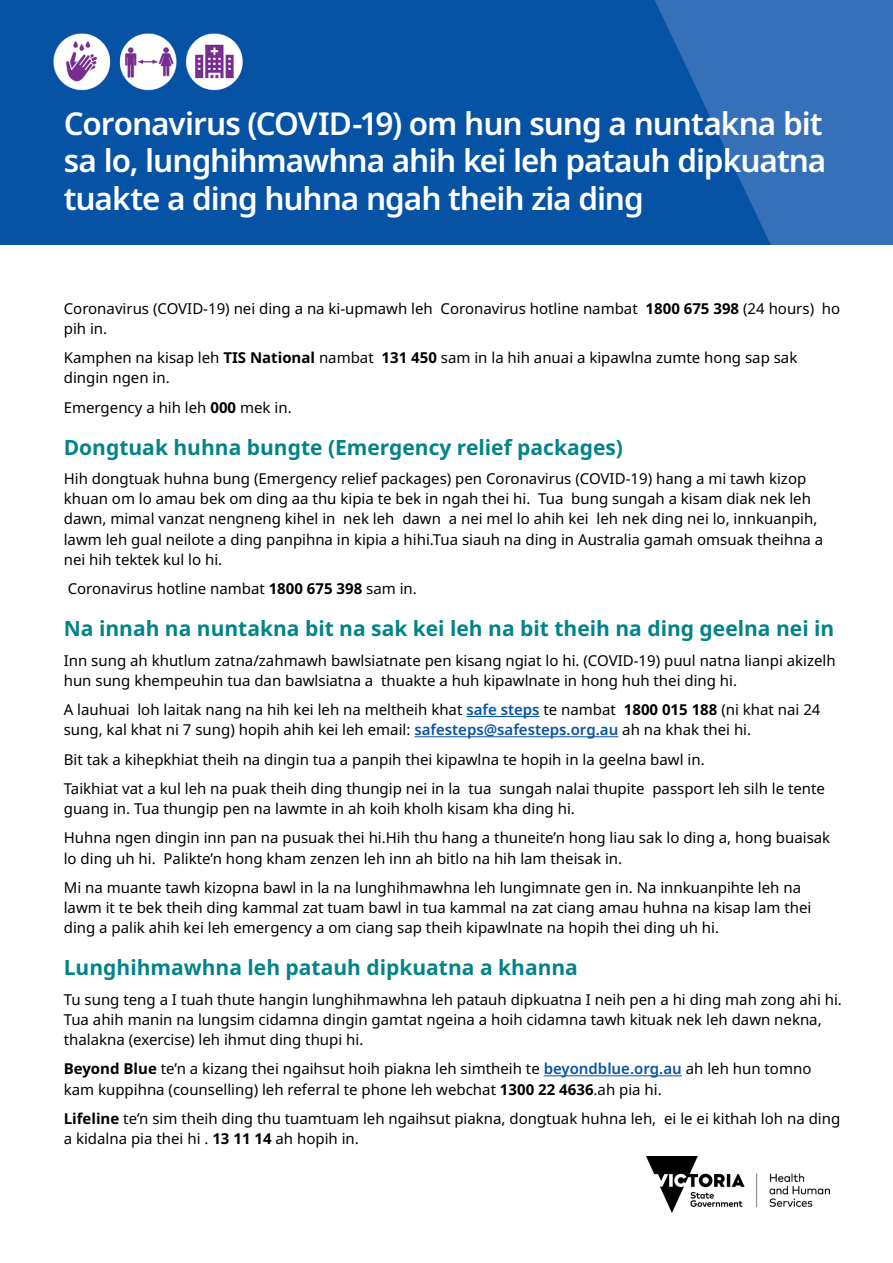
<style>
.page{position:relative;width:893px;height:1263px;background:#fff}
.page>*{position:absolute;margin:0;border:0;box-sizing:border-box;transform-origin:0 0}
.t1{font:600 31.5px/37.8px "Noto Sans";letter-spacing:-.035em;color:#fff}
.t2{font:700 21px "Noto Sans";color:#008488}
.t3{font:15px/20.2px "Noto Sans";color:#000}
.s1{font-weight:700}
.s2{font-weight:600;color:#0653a5}
</style>
<div class="page">
<img style="left:0;top:0;width:893px;height:244px">
<img style="left:646px;top:1157px;width:183px;height:55px">
<hr style="left:466px;top:716px;width:74px;height:1px;background:#0653a5">
<hr style="left:414px;top:736px;width:204px;height:1px;background:#0653a5">
<hr style="left:544px;top:1075px;width:138px;height:1px;background:#0653a5">
<h1 class="t1" style="left:64px;top:105px;width:764px">Coronavirus (COVID-19) om hun sung a nuntakna bit sa lo, lunghihmawhna ahih kei leh patauh dipkuatna tuakte a ding huhna ngah theih zia ding</h1>
<p class="t3" style="left:64px;top:298px;width:778px">Coronavirus (COVID-19) nei ding a na ki-upmawh leh Coronavirus hotline nambat <span class="s1">1800 675 398</span> (24 hours) ho pih in.</p>
<p class="t3" style="left:64px;top:348px;width:735px">Kamphen na kisap leh <span class="s1">TIS National</span> nambat <span class="s1">131 450</span> sam in la hih anuai a kipawlna zumte hong sap sak dingin ngen in.</p>
<p class="t3" style="left:64px;top:397px;width:229px">Emergency a hih leh <span class="s1">000</span> mek in.</p>
<h2 class="t2" style="left:64px;top:432px;width:561px">Dongtuak huhna bungte (Emergency relief packages)</h2>
<p class="t3" style="left:64px;top:469px;width:761px">Hih dongtuak huhna bung (Emergency relief packages) pen Coronavirus (COVID-19) hang a mi tawh kizop khuan om lo amau bek om ding aa thu kipia te bek in ngah thei hi. Tua bung sungah a kisam diak nek leh dawn, mimal vanzat nengneng kihel in nek leh dawn a nei mel lo ahih kei leh nek ding nei lo, innkuanpih, lawm leh gual neilote a ding panpihna in kipia a hihi.Tua siauh na ding in Australia gamah omsuak theihna a nei hih tektek kul lo hi.</p>
<p class="t3" style="left:68px;top:579px;width:351px">Coronavirus hotline nambat <span class="s1">1800 675 398</span> sam in.</p>
<h2 class="t2" style="left:64px;top:614px;width:772px">Na innah na nuntakna bit na sak kei leh na bit theih na ding geelna nei in</h2>
<p class="t3" style="left:64px;top:650px;width:773px">Inn sung ah khutlum zatna/zahmawh bawlsiatnate pen kisang ngiat lo hi. (COVID-19) puul natna lianpi akizelh hun sung khempeuhin tua dan bawlsiatna a thuakte a huh kipawlnate in hong huh thei ding hi.</p>
<p class="t3" style="left:64px;top:700px;width:758px">A lauhuai loh laitak nang na hih kei leh na meltheih khat <span class="s2">safe steps</span> te nambat <span class="s1">1800 015 188</span> (ni khat nai 24 sung, kal khat ni 7 sung) hopih ahih kei leh email: <span class="s2">safesteps@safesteps.org.au</span> ah na khak thei hi.</p>
<p class="t3" style="left:64px;top:745px;width:763px;line-height:29.2px">Bit tak a kihepkhiat theih na dingin tua a panpih thei kipawlna te hopih in la geelna bawl in.<br>Taikhiat vat a kul leh na puak theih ding thungip nei in la tua sungah nalai thupite passport leh silh le tente</p>
<p class="t3" style="left:64px;top:794px;width:768px;line-height:29.2px">guang in. Tua thungip pen na lawmte in ah koih kholh kisam kha ding hi.<br>Huhna ngen dingin inn pan na pusuak thei hi.Hih thu hang a thuneite’n hong liau sak lo ding a, hong buaisak</p>
<p class="t3" style="left:64px;top:844px;width:739px;line-height:29.2px">lo ding uh hi. Palikte’n hong kham zenzen leh inn ah bitlo na hih lam theisak in.<br>Mi na muante tawh kizopna bawl in la na lunghihmawhna leh lungimnate gen in. Na innkuanpihte leh na</p>
<p class="t3" style="left:64px;top:898px;width:749px">lawm it te bek theih ding kammal zat tuam bawl in tua kammal na zat ciang amau huhna na kisap lam thei ding a palik ahih kei leh emergency a om ciang sap theih kipawlnate na hopih thei ding uh hi.</p>
<h2 class="t2" style="left:64px;top:953px;width:516px">Lunghihmawhna leh patauh dipkuatna a khanna</h2>
<p class="t3" style="left:64px;top:989px;width:780px">Tu sung teng a I tuah thute hangin lunghihmawhna leh patauh dipkuatna I neih pen a hi ding mah zong ahi hi.<br>Tua ahih manin na lungsim cidamna dingin gamtat ngeina a hoih cidamna tawh kituak nek leh dawn nekna, thalakna (exercise) leh ihmut ding thupi hi.</p>
<p class="t3" style="left:64px;top:1059px;width:749px"><span class="s1">Beyond Blue</span> te’n a kizang thei ngaihsut hoih piakna leh simtheih te <span class="s2">beyondblue.org.au</span> ah leh hun tomno kam kuppihna (counselling) leh referral te phone leh webchat <span class="s1">1300 22 4636</span>.ah pia hi.</p>
<p class="t3" style="left:64px;top:1108px;width:778px"><span class="s1">Lifeline</span> te’n sim theih ding thu tuamtuam leh ngaihsut piakna, dongtuak huhna leh, ei le ei kithah loh na ding a kidalna pia thei hi . <span class="s1">13 11 14</span> ah hopih in.</p>
</div>
